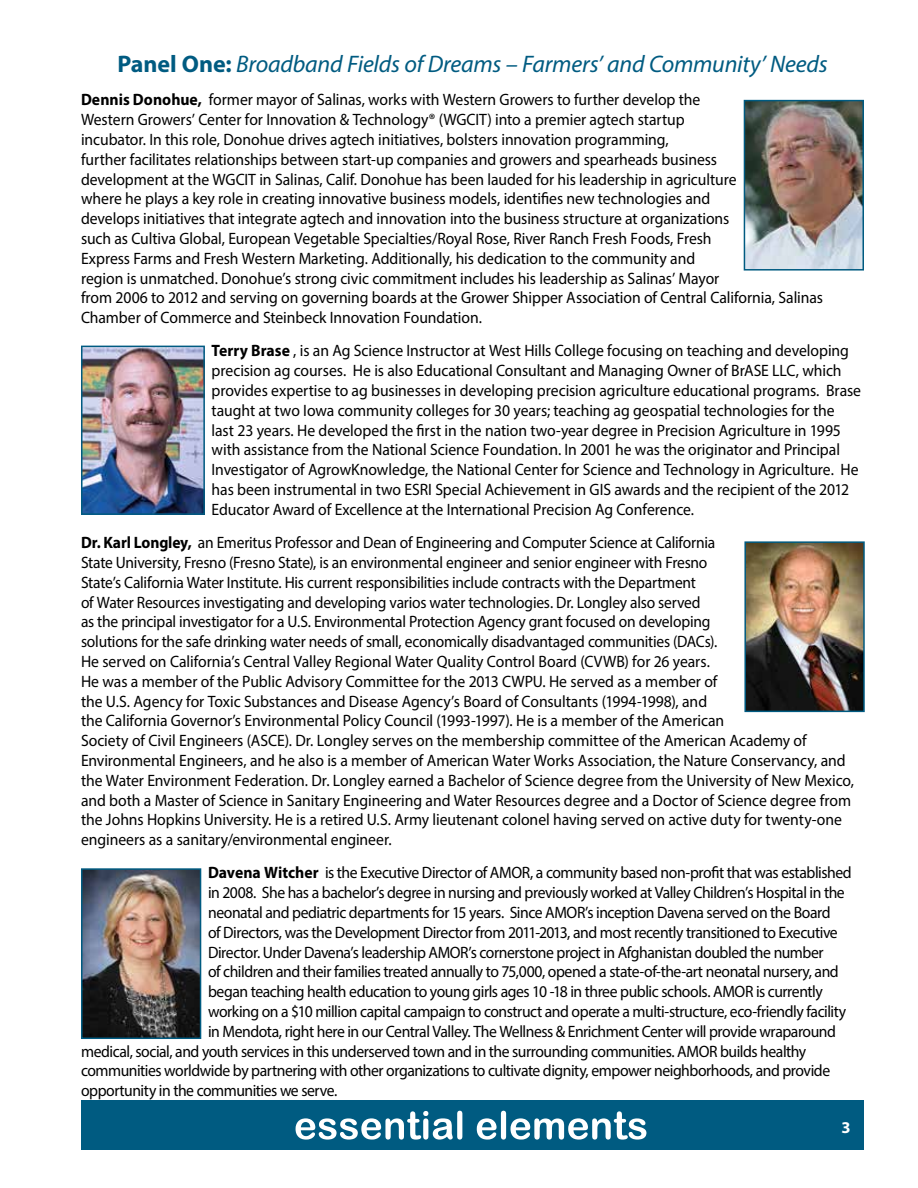
<style>
.page{position:relative;width:918px;height:1188px;background:#fff}
.page>*{position:absolute;margin:0;border:0;box-sizing:border-box;transform-origin:0 0}
.t1{font:italic 24px "Myriad Pro";letter-spacing:-.01em;color:#005b81}
.t2{font:16.5px/19.8px "Myriad Pro";letter-spacing:-.01em;color:#000;scale:.95 1}
.t3{font:16.5px/19.8px "Myriad Pro";letter-spacing:-.01em;color:#000;scale:.94 1}
.t4{font:16.5px "Myriad Pro";letter-spacing:-.03em;color:#000;scale:.95 1}
.t5{font:700 16.5px "Myriad Pro";color:#fff}
.s1{font-weight:700;font-style:normal}
.s2{font-weight:700}
</style>
<div class="page">
<div style="left:81px;top:1101px;width:783px;height:49px;background:#005b81"></div>
<svg style="left:296px;top:1111px;width:166px;height:29px"></svg>
<svg style="left:477px;top:1111px;width:169px;height:29px"></svg>
<img style="left:84px;top:349px;width:118px;height:163px">
<div style="left:81px;top:346px;width:124px;height:169px;border:2px solid #005b81"></div>
<img style="left:747px;top:103px;width:114px;height:165px">
<div style="left:744px;top:100px;width:120px;height:171px;border:2px solid #005b81"></div>
<img style="left:747px;top:544px;width:115px;height:165px">
<div style="left:744px;top:541px;width:121px;height:171px;border:2px solid #005b81"></div>
<img style="left:84px;top:871px;width:114px;height:165px">
<div style="left:81px;top:868px;width:120px;height:171px;border:2px solid #005b81"></div>
<h1 class="t1" style="left:117px;top:49px;width:712px"><span class="s1">Panel One:</span> Broadband Fields of Dreams – Farmers’ and Community’ Needs</h1>
<p class="t2" style="left:81px;top:90px;width:783px"><span class="s2">Dennis Donohue,</span> former mayor of Salinas, works with Western Growers to further develop the<br>Western Growers’ Center for Innovation &amp; Technology® (WGCIT) into a premier agtech startup<br>incubator. In this role, Donohue drives agtech initiatives, bolsters innovation programming,<br>further facilitates relationships between start-up companies and growers and spearheads business<br>development at the WGCIT in Salinas, Calif. Donohue has been lauded for his leadership in agriculture<br>where he plays a key role in creating innovative business models, identifies new technologies and<br>develops initiatives that integrate agtech and innovation into the business structure at organizations<br>such as Cultiva Global, European Vegetable Specialties/Royal Rose, River Ranch Fresh Foods, Fresh<br>Express Farms and Fresh Western Marketing. Additionally, his dedication to the community and<br>region is unmatched. Donohue’s strong civic commitment includes his leadership as Salinas’ Mayor<br>from 2006 to 2012 and serving on governing boards at the Grower Shipper Association of Central California, Salinas Chamber of Commerce and Steinbeck Innovation Foundation.</p>
<p class="t2" style="left:212px;top:341px;width:685px"><span class="s2">Terry Brase</span> , is an Ag Science Instructor at West Hills College focusing on teaching and developing precision ag courses. He is also Educational Consultant and Managing Owner of BrASE LLC, which provides expertise to ag businesses in developing precision agriculture educational programs. Brase taught at two Iowa community colleges for 30 years; teaching ag geospatial technologies for the last 23 years. He developed the first in the nation two-year degree in Precision Agriculture in 1995 with assistance from the National Science Foundation. In 2001 he was the originator and Principal Investigator of AgrowKnowledge, the National Center for Science and Technology in Agriculture. He has been instrumental in two ESRI Special Achievement in GIS awards and the recipient of the 2012<br>Educator Award of Excellence at the International Precision Ag Conference.</p>
<p class="t3" style="left:81px;top:532px;width:824px"><span class="s2">Dr. Karl Longley,</span> an Emeritus Professor and Dean of Engineering and Computer Science at California<br>State University, Fresno (Fresno State), is an environmental engineer and senior engineer with Fresno<br>State’s California Water Institute. His current responsibilities include contracts with the Department<br>of Water Resources investigating and developing varios water technologies. Dr. Longley also served<br>as the principal investigator for a U.S. Environmental Protection Agency grant focused on developing<br>solutions for the safe drinking water needs of small, economically disadvantaged communities (DACs).<br>He served on California’s Central Valley Regional Water Quality Control Board (CVWB) for 26 years.<br>He was a member of the Public Advisory Committee for the 2013 CWPU. He served as a member of<br>the U.S. Agency for Toxic Substances and Disease Agency’s Board of Consultants (1994-1998), and<br>the California Governor’s Environmental Policy Council (1993-1997). He is a member of the American<br>Society of Civil Engineers (ASCE). Dr. Longley serves on the membership committee of the American Academy of Environmental Engineers, and he also is a member of American Water Works Association, the Nature Conservancy, and the Water Environment Federation. Dr. Longley earned a Bachelor of Science degree from the University of New Mexico, and both a Master of Science in Sanitary Engineering and Water Resources degree and a Doctor of Science degree from the Johns Hopkins University. He is a retired U.S. Army lieutenant colonel having served on active duty for twenty-one engineers as a sanitary/environmental engineer.</p>
<p class="t4" style="left:208px;top:863px;width:679px"><span class="s2">Davena Witcher</span> is the Executive Director of AMOR, a community based non-profit that was established</p>
<p class="t4" style="left:208px;top:882px;width:672px">in 2008. She has a bachelor’s degree in nursing and previously worked at Valley Children’s Hospital in the</p>
<p class="t4" style="left:208px;top:902px;width:657px">neonatal and pediatric departments for 15 years. Since AMOR’s inception Davena served on the Board</p>
<p class="t4" style="left:208px;top:922px;width:664px">of Directors, was the Development Director from 2011-2013, and most recently transitioned to Executive</p>
<p class="t2" style="left:208px;top:942px;width:650px">Director. Under Davena’s leadership AMOR’s cornerstone project in Afghanistan doubled the number</p>
<p class="t4" style="left:208px;top:962px;width:665px">of children and their families treated annually to 75,000, opened a state-of-the-art neonatal nursery, and</p>
<p class="t4" style="left:208px;top:981px;width:649px">began teaching health education to young girls ages 10 -18 in three public schools. AMOR is currently</p>
<p class="t4" style="left:208px;top:1001px;width:673px">working on a $10 million capital campaign to construct and operate a multi-structure, eco-friendly facility</p>
<p class="t4" style="left:208px;top:1021px;width:663px">in Mendota, right here in our Central Valley. The Wellness &amp; Enrichment Center will provide wraparound</p>
<p class="t4" style="left:81px;top:1041px;width:765px">medical, social, and youth services in this underserved town and in the surrounding communities. AMOR builds healthy</p>
<p class="t4" style="left:81px;top:1061px;width:790px">communities worldwide by partnering with other organizations to cultivate dignity, empower neighborhoods, and provide</p>
<p class="t4" style="left:81px;top:1080px;width:271px">opportunity in the communities we serve.</p>
<p class="t5" style="left:841px;top:1117px;width:11px">3</p>
</div>
